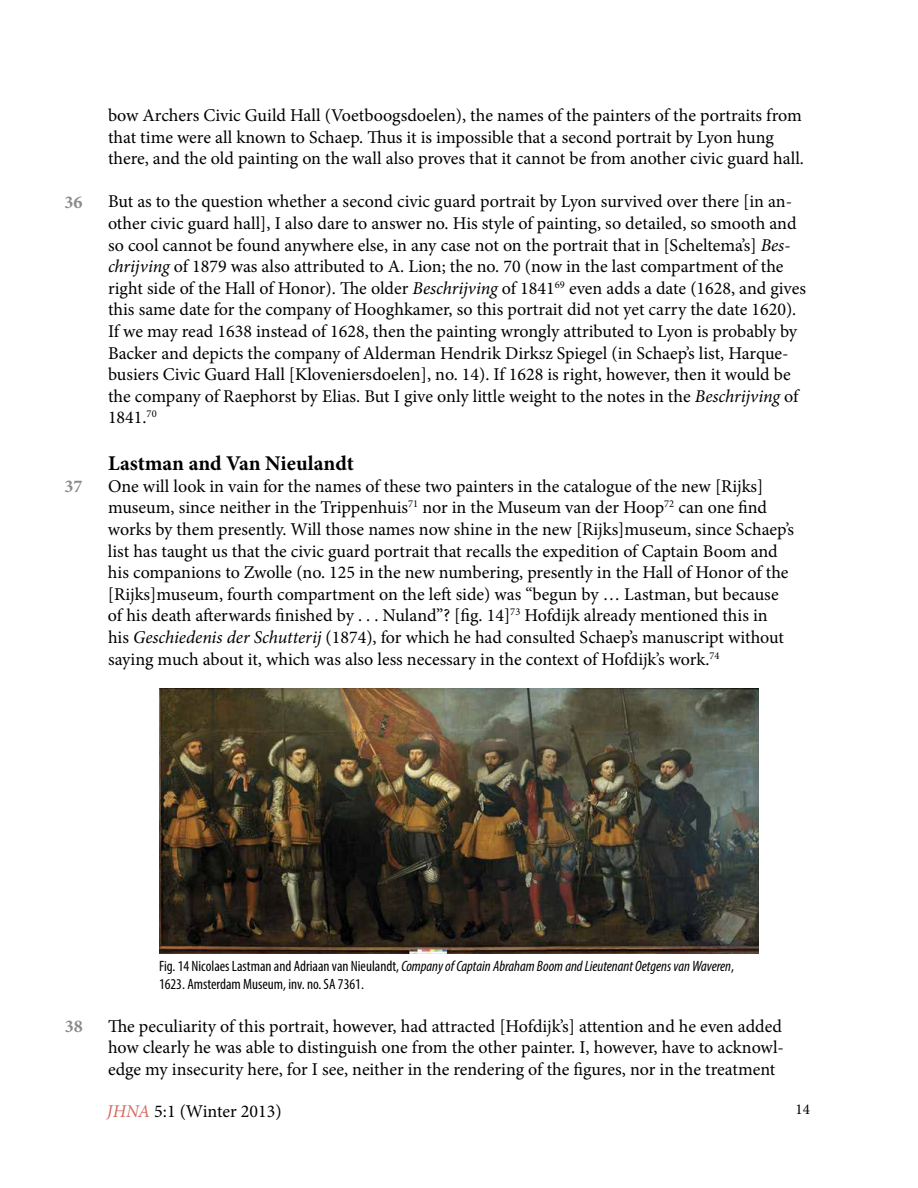
<style>
.page{position:relative;width:918px;height:1188px;background:#fff}
.page>*{position:absolute;margin:0;border:0;box-sizing:border-box;transform-origin:0 0}
.t1{font:700 21px "Minion Pro";color:#000}
.t2{font:18px/21.6px "Minion Pro";color:#000}
.t3{font:700 18px "Minion Pro";color:#888a8c}
.t4{font:condensed 15px/18px "Myriad Pro";color:#000}
.t5{font:15px "Minion Pro";color:#000}
.s1{font-style:italic}
.s2{font-style:italic;color:#d46c62}
</style>
<div class="page">
<img style="left:159px;top:688px;width:600px;height:265px">
<p class="t3" style="left:64px;top:189px;width:19px">36</p>
<p class="t3" style="left:64px;top:474px;width:19px">37</p>
<p class="t2" style="left:108px;top:105px;width:697px">bow Archers Civic Guild Hall (Voetboogsdoelen), the names of the painters of the portraits from that time were all known to Schaep. Thus it is impossible that a second portrait by Lyon hung there, and the old painting on the wall also proves that it cannot be from another civic guard hall.</p>
<p class="t2" style="left:108px;top:191px;width:700px">But as to the question whether a second civic guard portrait by Lyon survived over there [in an&shy;other civic guard hall], I also dare to answer no. His style of painting, so detailed, so smooth and so cool cannot be found anywhere else, in any case not on the portrait that in [Scheltema’s] <span class="s1">Bes&shy;chrijving</span> of 1879 was also attributed to A. Lion; the no. 70 (now in the last compartment of the right side of the Hall of Honor). The older <span class="s1">Beschrijving</span> of 1841<sup>69</sup> even adds a date (1628, and gives this same date for the company of Hooghkamer, so this portrait did not yet carry the date 1620).<br>If we may read 1638 instead of 1628, then the painting wrongly attributed to Lyon is probably by Backer and depicts the company of Alderman Hendrik Dirksz Spiegel (in Schaep’s list, Harque&shy;busiers Civic Guard Hall [Kloveniersdoelen], no. 14). If 1628 is right, however, then it would be the company of Raephorst by Elias. But I give only little weight to the notes in the <span class="s1">Beschrijving</span> of 1841.<sup>70</sup></p>
<p class="t1" style="left:108px;top:449px;width:247px">Lastman and Van Nieulandt</p>
<p class="t2" style="left:108px;top:475px;width:688px">One will look in vain for the names of these two painters in the catalogue of the new [Rijks] museum, since neither in the Trippenhuis<sup>71</sup> nor in the Museum van der Hoop<sup>72</sup> can one find works by them presently. Will those names now shine in the new [Rijks]museum, since Schaep’s list has taught us that the civic guard portrait that recalls the expedition of Captain Boom and his companions to Zwolle (no. 125 in the new numbering, presently in the Hall of Honor of the [Rijks]museum, fourth compartment on the left side) was “begun by … Lastman, but because of his death afterwards finished by . . . Nuland”? [fig. 14]<sup>73</sup> Hofdijk already mentioned this in<br>his <span class="s1">Geschiedenis der Schutterij</span> (1874), for which he had consulted Schaep’s manuscript without saying much about it, which was also less necessary in the context of Hofdijk’s work.<sup>74</sup></p>
<p class="t3" style="left:65px;top:1013px;width:19px">38</p>
<p class="t4" style="left:159px;top:957px;width:577px">Fig. 14 Nicolaes Lastman and Adriaan van Nieulandt, <span class="s1">Company of Captain Abraham Boom and Lieutenant Oetgens van Waveren</span>,<br>1623. Amsterdam Museum, inv. no. SA 7361.</p>
<p class="t2" style="left:108px;top:1015px;width:678px;text-align:justify">The peculiarity of this portrait, however, had attracted [Hofdijk’s] attention and he even added how clearly he was able to distinguish one from the other painter. I, however, have to acknowl&shy;edge my insecurity here, for I see, neither in the rendering of the figures, nor in the treatment</p>
<p class="t2" style="left:107px;top:1100px;width:176px"><span class="s2">JHNA</span> 5:1 (Winter 2013)</p>
<p class="t5" style="left:796px;top:1099px;width:16px">14</p>
</div>
